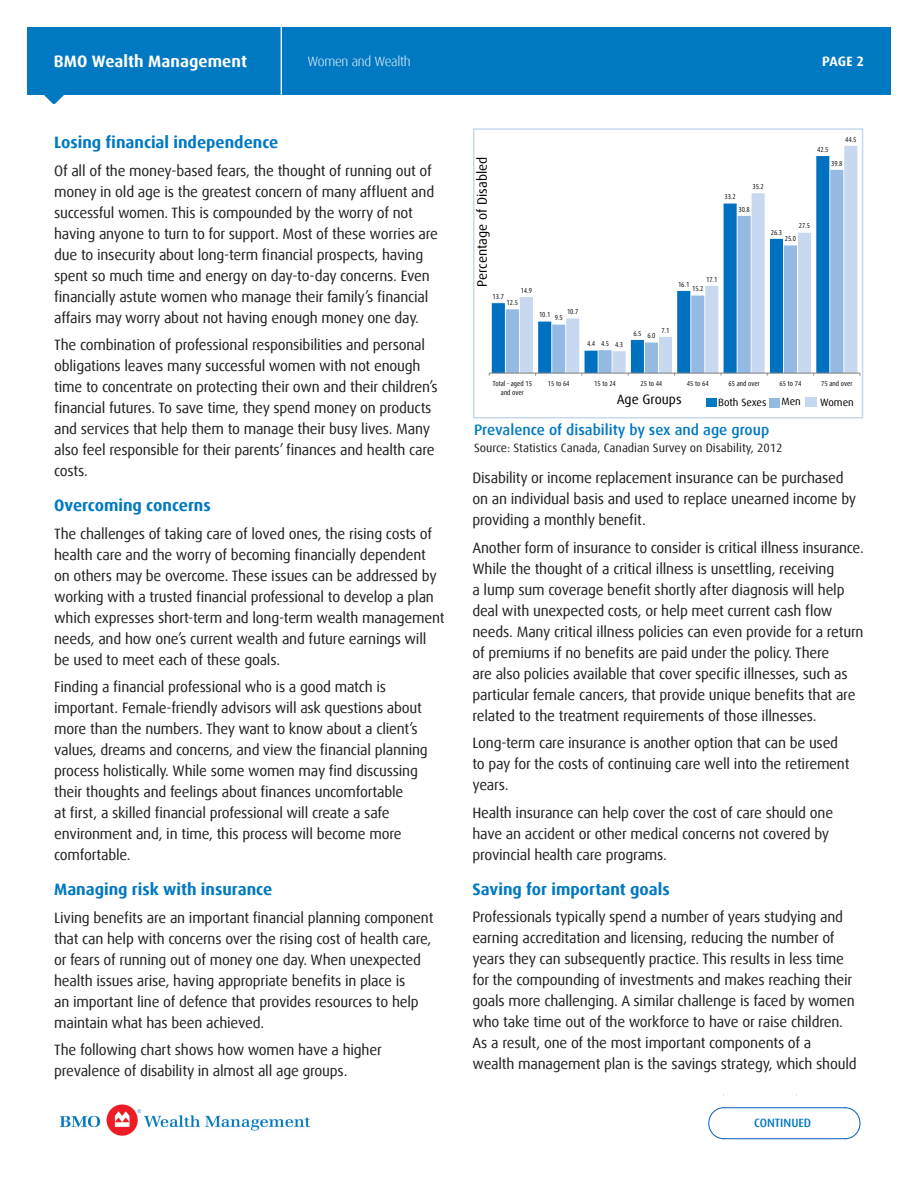
<style>
.page{position:relative;width:918px;height:1188px;background:#fff}
.page>*{position:absolute;margin:0;border:0;box-sizing:border-box;transform-origin:0 0}
.t1{font:700 16.5px "Dax Offc Pro";color:#0079c2}
.t2{font:700 16.5px "Dax Offc Pro";color:#fff}
.t3{font:15px/21px "Dax Offc Pro";letter-spacing:-.015em;color:#231f20}
.t4{font:500 15px "Dax Offc Pro";color:#0079c2}
.t5{font:13.5px "Dax Offc Pro";color:#000}
.t6{font:300 13.5px "Dax Offc Pro";letter-spacing:-.02em;color:#fff}
.t7{font:700 13.5px "Dax Offc Pro";color:#fff}
.t8{font:12px "Dax Offc Pro";color:#231f20}
.t9{font:500 12px "Dax";color:#0079c2}
.t10{font:10.5px "Dax Offc Pro";color:#000}
.t11{font:7.2px/9px "Dax Offc Pro";color:#000;text-align:center;scale:.86 1}
</style>
<div class="page">
<img style="left:59px;top:1104px;width:252px;height:32px">
<div style="left:27px;top:27px;width:864px;height:67px;background:#0079c2"></div>
<svg style="left:43px;top:94px;width:22px;height:10px"></svg>
<hr style="left:281px;top:27px;width:1px;height:67px;background:#fff">
<svg style="left:492px;top:303px;width:14px;height:70px"></svg>
<svg style="left:506px;top:297px;width:14px;height:76px"></svg>
<svg style="left:520px;top:146px;width:337px;height:227px"></svg>
<hr style="left:489px;top:373px;width:371px;height:1px;background:#868686">
<div style="left:473px;top:128px;width:390px;height:290px;border:2px solid #c6d8ef"></div>
<div style="left:706px;top:398px;width:10px;height:9px;background:#0079c2"></div>
<div style="left:769px;top:398px;width:11px;height:10px;background:#94bae2"></div>
<div style="left:806px;top:398px;width:11px;height:9px;background:#c6d8ef"></div>
<svg style="left:708px;top:1094px;width:153px;height:45px"></svg>
<p class="t2" style="left:54px;top:51px;width:195px">BMO Wealth Management</p>
<p class="t6" style="left:308px;top:53px;width:105px">Women and Wealth</p>
<p class="t7" style="left:822px;top:53px;width:43px">PAGE 2</p>
<h1 class="t1" style="left:54px;top:132px;width:226px">Losing financial independence</h1>
<p class="t3" style="left:54px;top:160px;width:385px">Of all of the money-based fears, the thought of running out of money in old age is the greatest concern of many affluent and successful women. This is compounded by the worry of not having anyone to turn to for support. Most of these worries are due to insecurity about long-term financial prospects, having spent so much time and energy on day-to-day concerns. Even financially astute women who manage their family’s financial affairs may worry about not having enough money one day.</p>
<p class="t3" style="left:54px;top:335px;width:385px">The combination of professional responsibilities and personal obligations leaves many successful women with not enough time to concentrate on protecting their own and their children’s financial futures. To save time, they spend money on products and services that help them to manage their busy lives. Many also feel responsible for their parents’ finances and health care costs.</p>
<h1 class="t1" style="left:54px;top:495px;width:158px">Overcoming concerns</h1>
<p class="t3" style="left:54px;top:523px;width:392px">The challenges of taking care of loved ones, the rising costs of health care and the worry of becoming financially dependent on others may be overcome. These issues can be addressed by working with a trusted financial professional to develop a plan which expresses short-term and long-term wealth management needs, and how one’s current wealth and future earnings will be used to meet each of these goals.</p>
<p class="t3" style="left:54px;top:677px;width:375px">Finding a financial professional who is a good match is important. Female-friendly advisors will ask questions about more than the numbers. They want to know about a client’s values, dreams and concerns, and view the financial planning process holistically. While some women may find discussing their thoughts and feelings about finances uncomfortable<br>at first, a skilled financial professional will create a safe environment and, in time, this process will become more comfortable.</p>
<h1 class="t1" style="left:54px;top:879px;width:220px">Managing risk with insurance</h1>
<p class="t3" style="left:54px;top:907px;width:381px">Living benefits are an important financial planning component that can help with concerns over the rising cost of health care, or fears of running out of money one day. When unexpected health issues arise, having appropriate benefits in place is<br>an important line of defence that provides resources to help maintain what has been achieved.</p>
<p class="t3" style="left:54px;top:1040px;width:329px">The following chart shows how women have a higher prevalence of disability in almost all age groups.</p>
<p class="t5" style="left:473px;top:287px;width:132px;rotate:-90deg">Percentage of Disabled</p>
<p class="t11" style="left:521px;top:286px;width:15px">14.9</p>
<p class="t11" style="left:493px;top:292px;width:15px">13.7</p>
<p class="t11" style="left:507px;top:298px;width:15px">12.5</p>
<p class="t11" style="left:567px;top:307px;width:15px">10.7</p>
<p class="t11" style="left:539px;top:310px;width:15px">10.1</p>
<p class="t11" style="left:555px;top:313px;width:11px">9.5</p>
<p class="t11" style="left:601px;top:339px;width:11px">4.5</p>
<p class="t11" style="left:587px;top:339px;width:11px">4.4</p>
<p class="t11" style="left:615px;top:340px;width:11px">4.3</p>
<p class="t11" style="left:817px;top:145px;width:15px">42.5</p>
<p class="t11" style="left:845px;top:135px;width:15px">44.5</p>
<p class="t11" style="left:724px;top:192px;width:15px">33.2</p>
<p class="t11" style="left:752px;top:182px;width:15px">35.2</p>
<p class="t11" style="left:738px;top:205px;width:15px">30.8</p>
<p class="t11" style="left:799px;top:221px;width:15px">27.5</p>
<p class="t11" style="left:771px;top:228px;width:15px">26.3</p>
<p class="t11" style="left:785px;top:234px;width:15px">25.0</p>
<p class="t11" style="left:831px;top:159px;width:15px">39.8</p>
<p class="t11" style="left:706px;top:275px;width:15px">17.1</p>
<p class="t11" style="left:678px;top:280px;width:15px">16.1</p>
<p class="t11" style="left:692px;top:284px;width:15px">15.2</p>
<p class="t11" style="left:661px;top:326px;width:11px">7.1</p>
<p class="t11" style="left:633px;top:329px;width:11px">6.5</p>
<p class="t11" style="left:647px;top:331px;width:11px">6.0</p>
<p class="t11" style="left:493px;top:379px;width:47px">Total - aged 15 and over</p>
<p class="t11" style="left:548px;top:379px;width:27px">15 to 64</p>
<p class="t11" style="left:594px;top:379px;width:27px">15 to 24</p>
<p class="t11" style="left:641px;top:379px;width:27px">25 to 44</p>
<p class="t11" style="left:687px;top:379px;width:27px">45 to 64</p>
<p class="t11" style="left:729px;top:379px;width:38px">65 and over</p>
<p class="t11" style="left:780px;top:379px;width:27px">65 to 74</p>
<p class="t11" style="left:821px;top:379px;width:38px">75 and over</p>
<p class="t5" style="left:617px;top:390px;width:66px">Age Groups</p>
<p class="t10" style="left:718px;top:396px;width:50px">Both Sexes</p>
<p class="t10" style="left:782px;top:395px;width:21px">Men</p>
<p class="t10" style="left:820px;top:396px;width:35px">Women</p>
<p class="t4" style="left:474px;top:420px;width:297px">Prevalence of disability by sex and age group</p>
<p class="t8" style="left:474px;top:440px;width:310px">Source: Statistics Canada, Canadian Survey on Disability, 2012</p>
<p class="t3" style="left:472px;top:467px;width:385px">Disability or income replacement insurance can be purchased on an individual basis and used to replace unearned income by providing a monthly benefit.</p>
<p class="t3" style="left:472px;top:537px;width:393px">Another form of insurance to consider is critical illness insurance.<br>While the thought of a critical illness is unsettling, receiving<br>a lump sum coverage benefit shortly after diagnosis will help deal with unexpected costs, or help meet current cash flow needs. Many critical illness policies can even provide for a return of premiums if no benefits are paid under the policy. There<br>are also policies available that cover specific illnesses, such as particular female cancers, that provide unique benefits that are related to the treatment requirements of those illnesses.</p>
<p class="t3" style="left:472px;top:733px;width:379px">Long-term care insurance is another option that can be used to pay for the costs of continuing care well into the retirement years.</p>
<p class="t3" style="left:472px;top:802px;width:362px">Health insurance can help cover the cost of care should one have an accident or other medical concerns not covered by provincial health care programs.</p>
<h1 class="t1" style="left:472px;top:878px;width:199px">Saving for important goals</h1>
<p class="t3" style="left:472px;top:907px;width:386px">Professionals typically spend a number of years studying and earning accreditation and licensing, reducing the number of years they can subsequently practice. This results in less time for the compounding of investments and makes reaching their goals more challenging. A similar challenge is faced by women who take time out of the workforce to have or raise children.<br>As a result, one of the most important components of a wealth management plan is the savings strategy, which should</p>
<p class="t9" style="left:754px;top:1116px;width:58px">CONTINUED</p>
</div>
